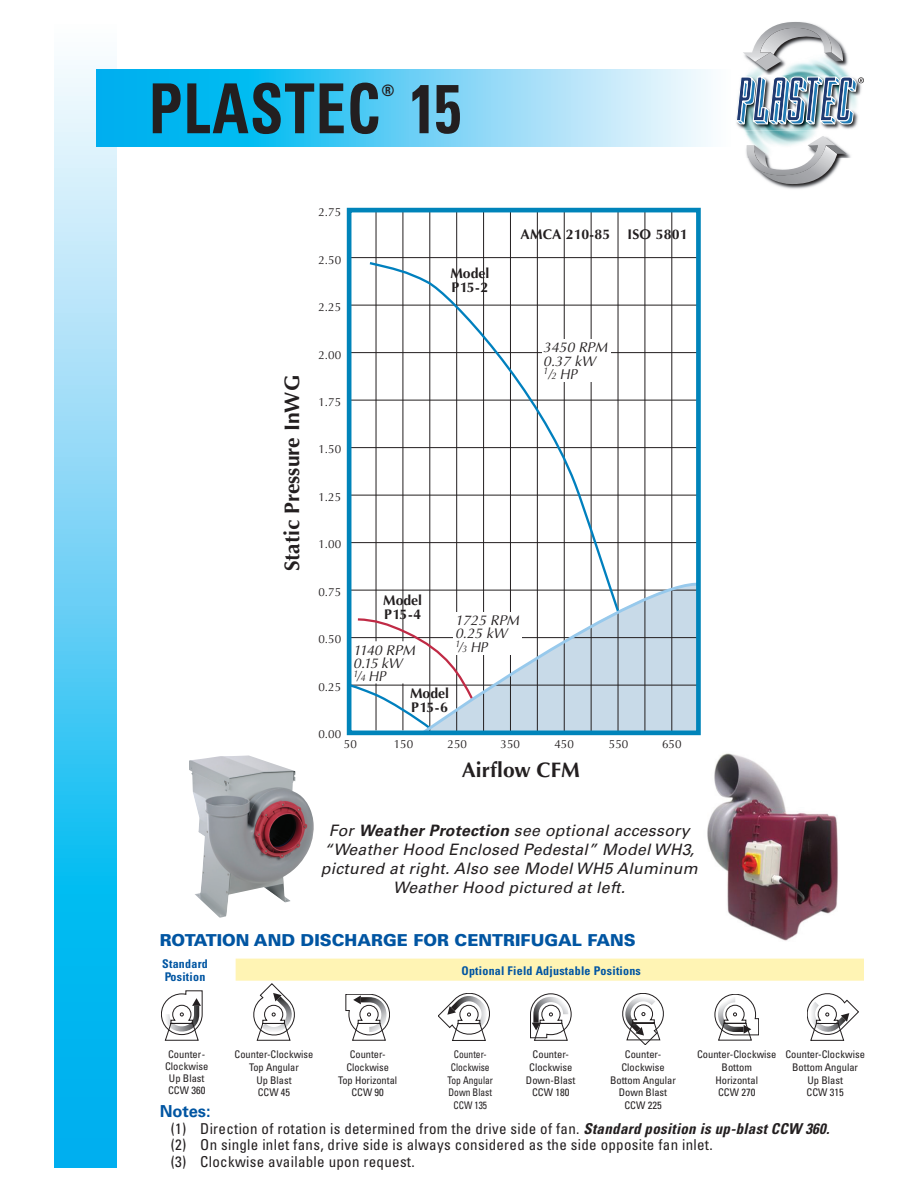
<style>
.page{position:relative;width:918px;height:1188px;background:#fff}
.page>*{position:absolute;margin:0;border:0;box-sizing:border-box;transform-origin:0 0}
.t1{font:700 condensed 69px "Univers";letter-spacing:.02em;color:#231f20;scale:.87 1}
.t2{font:700 21px "Optima";color:#231f20}
.t3{font:900 16.5px "Univers";color:#0155a2}
.t4{font:700 16.5px "Univers";color:#0155a2}
.t5{font:italic 15.75px/18.9px "Univers";letter-spacing:.02em;color:#231f20;text-align:center}
.t6{font:700 condensed 15.75px "Univers";color:#231f20}
.t7{font:condensed 15px/16.5px "Univers";letter-spacing:.02em;color:#231f20}
.t8{font:italic 14.25px "Optima";color:#231f20;scale:.9 1}
.t9{font:italic 14.1px/13.4px "Optima";color:#231f20}
.t10{font:700 14.1px/14.1px "Optima";color:#231f20}
.t11{font:700 14.1px "Optima";letter-spacing:.02em;color:#231f20}
.t12{font:700 condensed 12px/12.9px "Univers";letter-spacing:.02em;color:#0155a2}
.t13{font:11.7px "Optima";color:#231f20}
.t14{font:condensed 10.5px/12.6px "Univers";color:#231f20;text-align:center}
.t15{font:condensed 10.5px/12.6px "Univers";color:#231f20;text-align:center;scale:.9 1}
.t16{font:italic 9.45px "Optima";color:#231f20;scale:.9 1}
.s1{font-size:9.45px}
.s2{font-weight:700}
.s3{font-weight:700;font-style:italic}
</style>
<div class="page">
<img style="left:685px;top:753px;width:155px;height:206px">
<div style="left:236px;top:959px;width:628px;height:22px;background:#fff4b4;border:2px solid #fff4b4"></div>
<svg style="left:54px;top:60px;width:63px;height:1108px"></svg>
<svg style="left:97px;top:70px;width:614px;height:76px"></svg>
<svg style="left:161px;top:991px;width:41px;height:49px"></svg>
<svg style="left:346px;top:994px;width:44px;height:46px"></svg>
<svg style="left:438px;top:993px;width:52px;height:47px"></svg>
<svg style="left:530px;top:994px;width:41px;height:46px"></svg>
<svg style="left:622px;top:993px;width:41px;height:52px"></svg>
<svg style="left:714px;top:994px;width:45px;height:46px"></svg>
<svg style="left:807px;top:994px;width:51px;height:47px"></svg>
<svg style="left:254px;top:984px;width:41px;height:57px"></svg>
<img style="left:189px;top:755px;width:125px;height:163px">
<hr style="left:376px;top:209px;width:1px;height:521px;background:#231f20">
<hr style="left:403px;top:209px;width:1px;height:521px;background:#231f20">
<hr style="left:430px;top:209px;width:1px;height:523px;background:#231f20">
<hr style="left:456px;top:209px;width:1px;height:523px;background:#231f20">
<hr style="left:483px;top:209px;width:1px;height:523px;background:#231f20">
<hr style="left:510px;top:209px;width:1px;height:523px;background:#231f20">
<hr style="left:537px;top:209px;width:1px;height:523px;background:#231f20">
<hr style="left:564px;top:209px;width:1px;height:523px;background:#231f20">
<hr style="left:591px;top:209px;width:1px;height:523px;background:#231f20">
<hr style="left:618px;top:209px;width:1px;height:523px;background:#231f20">
<hr style="left:645px;top:209px;width:1px;height:523px;background:#231f20">
<hr style="left:672px;top:209px;width:1px;height:523px;background:#231f20">
<hr style="left:349px;top:257px;width:349px;height:1px;background:#231f20">
<hr style="left:349px;top:305px;width:349px;height:1px;background:#231f20">
<hr style="left:349px;top:352px;width:349px;height:1px;background:#231f20">
<hr style="left:349px;top:400px;width:349px;height:1px;background:#231f20">
<hr style="left:349px;top:447px;width:349px;height:1px;background:#231f20">
<hr style="left:349px;top:495px;width:349px;height:1px;background:#231f20">
<hr style="left:349px;top:542px;width:349px;height:1px;background:#231f20">
<svg style="left:367px;top:260px;width:254px;height:318px"></svg>
<div style="left:542px;top:340px;width:68px;height:42px;background:#fff"></div>
<div style="left:451px;top:267px;width:39px;height:27px;background:#fff"></div>
<div style="left:521px;top:224px;width:168px;height:21px;background:#fff"></div>
<svg style="left:353px;top:578px;width:342px;height:151px"></svg>
<div style="left:347px;top:208px;width:354px;height:527px;border:5px solid #0084ba"></div>
<img style="left:745px;top:131px;width:70px;height:3px">
<img style="left:746px;top:134px;width:105px;height:55px">
<svg style="left:746px;top:136px;width:101px;height:50px"></svg>
<img style="left:747px;top:47px;width:102px;height:28px">
<svg style="left:743px;top:22px;width:101px;height:48px"></svg>
<img style="left:744px;top:75px;width:106px;height:56px">
<svg style="left:736px;top:76px;width:128px;height:54px"></svg>
<h1 class="t1" style="left:149px;top:66px;width:360px">PLASTEC 15</h1>
<h3 class="t6" style="left:382px;top:80px;width:15px">®</h3>
<h2 class="t2" style="left:280px;top:571px;width:198px;rotate:-90deg">Static Pressure InWG</h2>
<p class="t13" style="left:318px;top:205px;width:24px">2.75</p>
<p class="t13" style="left:318px;top:253px;width:24px">2.50</p>
<p class="t13" style="left:318px;top:300px;width:24px">2.25</p>
<p class="t13" style="left:318px;top:348px;width:24px">2.00</p>
<p class="t13" style="left:318px;top:395px;width:24px">1.75</p>
<p class="t13" style="left:318px;top:443px;width:24px">1.50</p>
<p class="t13" style="left:318px;top:490px;width:24px">1.25</p>
<p class="t13" style="left:318px;top:538px;width:24px">1.00</p>
<p class="t13" style="left:318px;top:585px;width:24px">0.75</p>
<p class="t13" style="left:318px;top:632px;width:24px">0.50</p>
<p class="t13" style="left:318px;top:680px;width:24px">0.25</p>
<p class="t13" style="left:318px;top:727px;width:24px">0.00</p>
<h3 class="t10" style="left:450px;top:266px;width:41px">Model<br>P15-2</h3>
<h3 class="t11" style="left:520px;top:226px;width:169px">AMCA 210-85 ISO 5801</h3>
<h3 class="t9" style="left:543px;top:341px;width:65px">3450 RPM</h3>
<h3 class="t9" style="left:543px;top:354px;width:54px">0.37 kW</h3>
<h3 class="t8" style="left:543px;top:366px;width:39px"><sup>1</sup>/<span class="s1">2</span> HP</h3>
<h3 class="t10" style="left:383px;top:594px;width:41px">Model<br>P15-4</h3>
<h3 class="t9" style="left:455px;top:614px;width:65px">1725 RPM<br>0.25 kW</h3>
<p class="t16" style="left:455px;top:638px;width:7px">1</p>
<h3 class="t9" style="left:353px;top:643px;width:63px">1140 RPM</h3>
<h3 class="t8" style="left:458px;top:639px;width:34px">/<span class="s1">3</span> HP</h3>
<h3 class="t9" style="left:353px;top:657px;width:50px">0.15 kW</h3>
<h3 class="t8" style="left:353px;top:668px;width:38px"><sup>1</sup>/<span class="s1">4</span> HP</h3>
<h3 class="t10" style="left:410px;top:686px;width:41px">Model<br>P15-6</h3>
<p class="t13" style="left:344px;top:738px;width:15px">50</p>
<p class="t13" style="left:394px;top:738px;width:21px">150</p>
<p class="t13" style="left:448px;top:738px;width:21px">250</p>
<p class="t13" style="left:501px;top:738px;width:21px">350</p>
<p class="t13" style="left:554px;top:738px;width:21px">450</p>
<p class="t13" style="left:609px;top:738px;width:21px">550</p>
<p class="t13" style="left:662px;top:738px;width:21px">650</p>
<h2 class="t2" style="left:462px;top:758px;width:119px">Airflow CFM</h2>
<h3 class="t5" style="left:321px;top:821px;width:378px">For <span class="s2">Weather Protection</span> see optional accessory “Weather Hood Enclosed Pedestal” Model WH3, pictured at right. Also see Model WH5 Aluminum Weather Hood pictured at left.</h3>
<h3 class="t3" style="left:160px;top:929px;width:478px">ROTATION AND DISCHARGE FOR CENTRIFUGAL FANS</h3>
<p class="t12" style="left:162px;top:957px;width:47px">Standard<br>Position</p>
<p class="t12" style="left:461px;top:964px;width:181px">Optional Field Adjustable Positions</p>
<p class="t14" style="left:165px;top:1049px;width:45px;line-height:12px">Counter-<br>Clockwise<br>Up Blast<br>CCW 360</p>
<p class="t14" style="left:785px;top:1048px;width:81px">Counter-Clockwise<br>Bottom Angular<br>Up Blast<br>CCW 315</p>
<p class="t14" style="left:235px;top:1048px;width:80px">Counter-Clockwise<br>Top Angular<br>Up Blast<br>CCW 45</p>
<p class="t15" style="left:448px;top:1048px;width:52px">Counter-<br>Clockwise<br>Top Angular<br>Down Blast<br>CCW 135</p>
<p class="t14" style="left:338px;top:1048px;width:61px">Counter-<br>Clockwise<br>Top Horizontal<br>CCW 90</p>
<p class="t14" style="left:610px;top:1048px;width:67px">Counter-<br>Clockwise<br>Bottom Angular<br>Down Blast<br>CCW 225</p>
<p class="t14" style="left:526px;top:1048px;width:51px">Counter-<br>Clockwise<br>Down-Blast<br>CCW 180</p>
<p class="t14" style="left:697px;top:1048px;width:81px">Counter-Clockwise<br>Bottom<br>Horizontal<br>CCW 270</p>
<h3 class="t4" style="left:160px;top:1102px;width:53px">Notes:</h3>
<h3 class="t7" style="left:171px;top:1120px;width:660px">(1) Direction of rotation is determined from the drive side of fan. <span class="s3">Standard position is up-blast CCW 360. </span>(2) On single inlet fans, drive side is always considered as the side opposite fan inlet.<br>(3) Clockwise available upon request.</h3>
</div>
